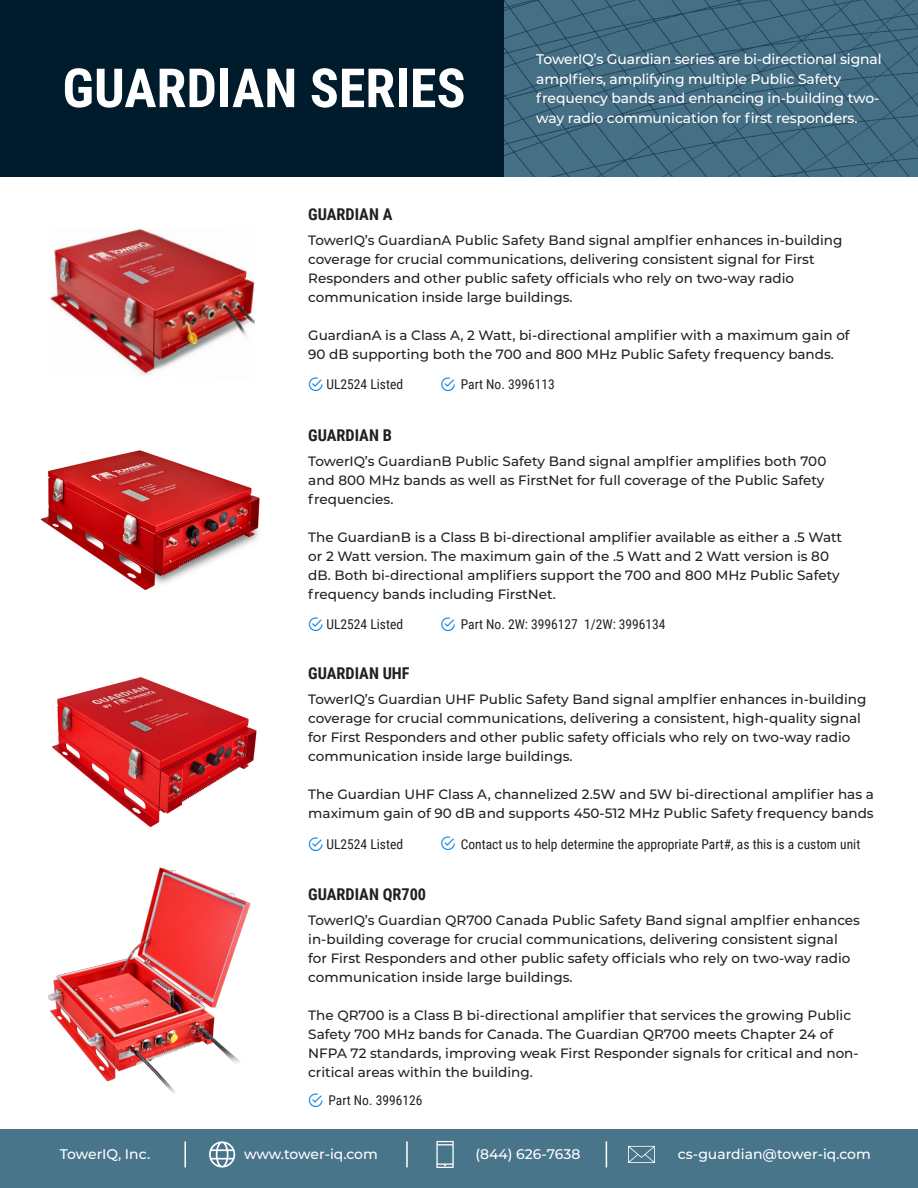
<style>
.page{position:relative;width:918px;height:1188px;background:#fff}
.page>*{position:absolute;margin:0;border:0;box-sizing:border-box;transform-origin:0 0}
.t1{font:700 54px "Roboto Condensed";color:#fff}
.t2{font:700 16.2px "Roboto Condensed";color:#231f20}
.t3{font:500 13.95px/19.5px "Montserrat";letter-spacing:-.01em;color:#fff}
.t4{font:500 13.5px/18.9px "Montserrat";color:#231f20}
.t5{font:13.5px "Roboto Condensed";color:#231f20}
</style>
<div class="page">
<div style="left:0;top:1130px;width:918px;height:58px;background:#49758b"></div>
<img style="left:48px;top:867px;width:203px;height:226px">
<svg style="left:628px;top:1146px;width:27px;height:17px"></svg>
<svg style="left:436px;top:1141px;width:18px;height:27px"></svg>
<hr style="left:184px;top:1142px;width:2px;height:25px;background:#fff">
<hr style="left:406px;top:1142px;width:2px;height:25px;background:#fff">
<svg style="left:606px;top:1142px;width:1px;height:25px"></svg>
<svg style="left:209px;top:1141px;width:26px;height:27px"></svg>
<img style="left:50px;top:229px;width:205px;height:146px">
<img style="left:40px;top:450px;width:220px;height:140px">
<img style="left:51px;top:677px;width:206px;height:150px">
<img style="left:504px;top:0;width:414px;height:176px">
<div style="left:0;top:0;width:504px;height:176px;background:#001b2b"></div>
<p class="t1" style="left:62px;top:50px;width:405px">GUARDIAN SERIES</p>
<p class="t3" style="left:536px;top:49px;width:347px">TowerIQ’s Guardian series are bi-directional signal amplfiers, amplifying multiple Public Safety frequency bands and enhancing in-building two-</p>
<p class="t3" style="left:536px;top:107px;width:323px">way radio communication for first responders.</p>
<p class="t2" style="left:308px;top:203px;width:86px">GUARDIAN A</p>
<p class="t4" style="left:308px;top:230px;width:536px">TowerIQ’s GuardianA Public Safety Band signal amplfier enhances in-building coverage for crucial communications, delivering consistent signal for First Responders and other public safety officials who rely on two-way radio communication inside large buildings.</p>
<p class="t4" style="left:308px;top:325px;width:543px">GuardianA is a Class A, 2 Watt, bi-directional amplifier with a maximum gain of<br>90 dB supporting both the 700 and 800 MHz Public Safety frequency bands.</p>
<p class="t5" style="left:327px;top:375px;width:78px">UL2524 Listed</p>
<p class="t2" style="left:308px;top:424px;width:85px">GUARDIAN B</p>
<p class="t4" style="left:308px;top:451px;width:520px">TowerIQ’s GuardianB Public Safety Band signal amplfier amplifies both 700 and 800 MHz bands as well as FirstNet for full coverage of the Public Safety frequencies.</p>
<p class="t4" style="left:308px;top:527px;width:535px">The GuardianB is a Class B bi-directional amplifier available as either a .5 Watt or 2 Watt version. The maximum gain of the .5 Watt and 2 Watt version is 80 dB. Both bi-directional amplifiers support the 700 and 800 MHz Public Safety frequency bands including FirstNet.</p>
<p class="t5" style="left:327px;top:615px;width:78px">UL2524 Listed</p>
<p class="t2" style="left:308px;top:662px;width:103px">GUARDIAN UHF</p>
<p class="t4" style="left:308px;top:690px;width:560px">TowerIQ’s Guardian UHF Public Safety Band signal amplfier enhances in-building coverage for crucial communications, delivering a consistent, high-quality signal for First Responders and other public safety officials who rely on two-way radio communication inside large buildings.</p>
<p class="t4" style="left:308px;top:784px;width:567px">The Guardian UHF Class A, channelized 2.5W and 5W bi-directional amplifier has a maximum gain of 90 dB and supports 450-512 MHz Public Safety frequency bands</p>
<p class="t5" style="left:327px;top:835px;width:78px">UL2524 Listed</p>
<p class="t5" style="left:461px;top:375px;width:95px">Part No. 3996113</p>
<p class="t5" style="left:461px;top:615px;width:206px">Part No. 2W: 3996127 1/2W: 3996134</p>
<p class="t5" style="left:461px;top:834px;width:401px">Contact us to help determine the appropriate Part#, as this is a custom unit</p>
<p class="t2" style="left:308px;top:883px;width:119px">GUARDIAN QR700</p>
<p class="t4" style="left:308px;top:910px;width:553px">TowerIQ’s Guardian QR700 Canada Public Safety Band signal amplfier enhances in-building coverage for crucial communications, delivering consistent signal for First Responders and other public safety officials who rely on two-way radio communication inside large buildings.</p>
<p class="t4" style="left:308px;top:1005px;width:552px">The QR700 is a Class B bi-directional amplifier that services the growing Public Safety 700 MHz bands for Canada. The Guardian QR700 meets Chapter 24 of NFPA 72 standards, improving weak First Responder signals for critical and non&shy;critical areas within the building.</p>
<p class="t5" style="left:329px;top:1091px;width:95px">Part No. 3996126</p>
<p class="t3" style="left:60px;top:1144px;width:92px">TowerIQ, Inc.</p>
<p class="t3" style="left:244px;top:1144px;width:135px">www.tower-iq.com</p>
<p class="t3" style="left:475px;top:1144px;width:106px">(844) 626-7638</p>
<p class="t3" style="left:678px;top:1144px;width:194px">cs-guardian@tower-iq.com</p>
</div>
